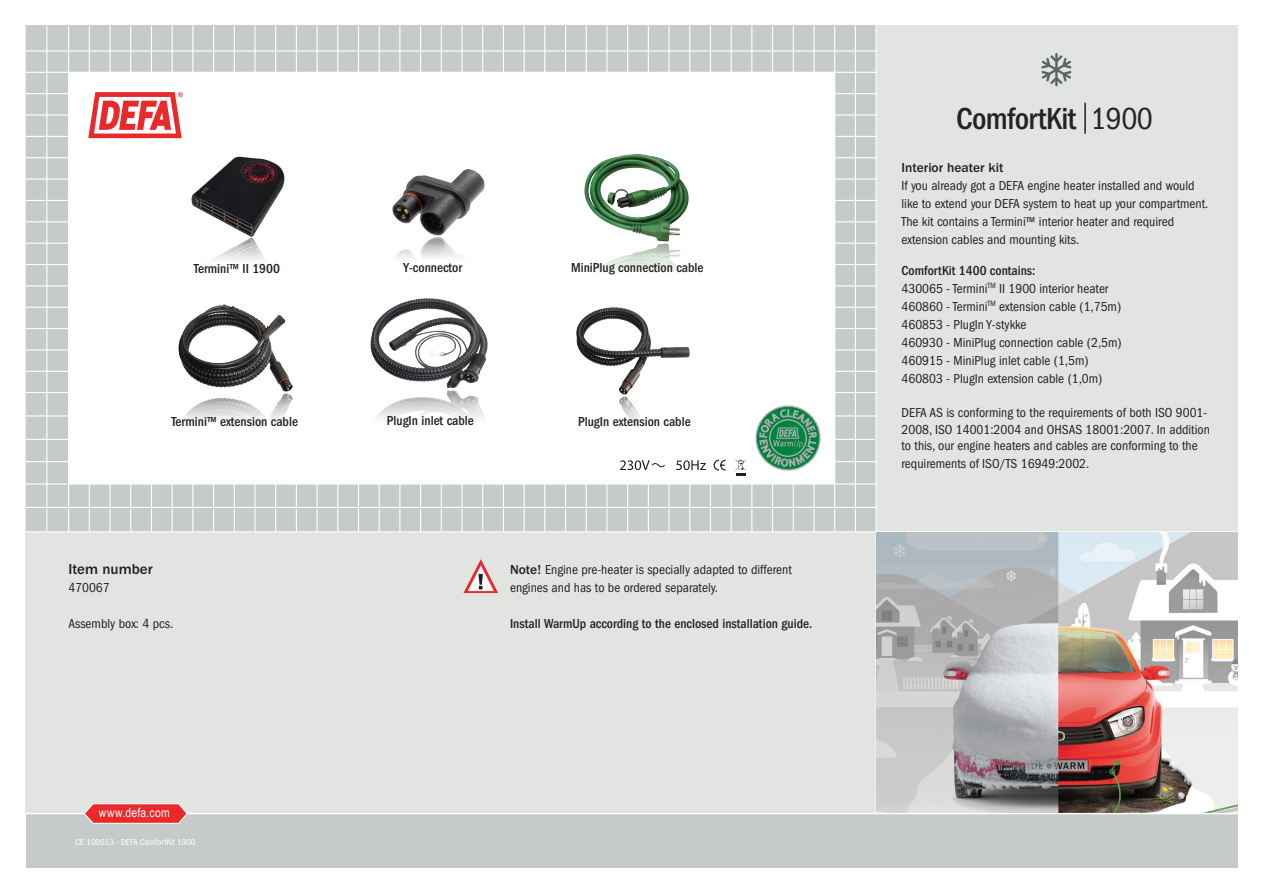
<style>
.page{position:relative;width:1263px;height:893px;background:#fff}
.page>*{position:absolute;margin:0;border:0;box-sizing:border-box;transform-origin:0 0}
.t1{font:500 condensed 31.5px "ITC Franklin Gothic Std";letter-spacing:-.02em;color:#262324}
.t2{font:500 15px "ITC Franklin Gothic Std";color:#231f20}
.t3{font:condensed 13.5px/18px "ITC Franklin Gothic Std";color:#231f20}
.t4{font:500 condensed 13.5px "ITC Franklin Gothic Std";color:#231f20}
.t5{font:500 13.5px "ITC Franklin Gothic Std";color:#231f20}
.t6{font:12.75px "Arial Narrow";letter-spacing:.025em;color:#fff}
.t7{font:condensed 9px "ITC Franklin Gothic Std";color:#fff}
.s1{font-weight:500;font-stretch:normal}
.s2{font-weight:400}
.s3{font-weight:500}
</style>
<div class="page">
<div style="left:26px;top:26px;width:850px;height:507px;background:#c7caca"></div>
<hr style="left:10px;top:157px;width:891px;height:1px;background:#fff">
<hr style="left:46px;top:26px;width:1px;height:505px;background:#fff">
<hr style="left:89px;top:26px;width:1px;height:506px;background:#fff">
<hr style="left:130px;top:26px;width:1px;height:510px;background:#fff">
<hr style="left:151px;top:26px;width:1px;height:513px;background:#fff">
<hr style="left:172px;top:26px;width:1px;height:511px;background:#fff">
<hr style="left:192px;top:26px;width:1px;height:511px;background:#fff">
<hr style="left:213px;top:26px;width:1px;height:512px;background:#fff">
<hr style="left:234px;top:26px;width:1px;height:513px;background:#fff">
<hr style="left:254px;top:26px;width:2px;height:515px;background:#fff">
<hr style="left:275px;top:26px;width:1px;height:513px;background:#fff">
<hr style="left:296px;top:26px;width:1px;height:510px;background:#fff">
<hr style="left:316px;top:26px;width:2px;height:512px;background:#fff">
<hr style="left:337px;top:26px;width:1px;height:511px;background:#fff">
<hr style="left:358px;top:26px;width:1px;height:512px;background:#fff">
<hr style="left:379px;top:26px;width:1px;height:512px;background:#fff">
<hr style="left:399px;top:26px;width:1px;height:510px;background:#fff">
<hr style="left:420px;top:26px;width:1px;height:511px;background:#fff">
<hr style="left:441px;top:26px;width:1px;height:510px;background:#fff">
<hr style="left:461px;top:26px;width:2px;height:512px;background:#fff">
<hr style="left:482px;top:26px;width:1px;height:510px;background:#fff">
<hr style="left:503px;top:26px;width:1px;height:511px;background:#fff">
<hr style="left:524px;top:26px;width:1px;height:512px;background:#fff">
<hr style="left:544px;top:26px;width:1px;height:512px;background:#fff">
<hr style="left:565px;top:26px;width:1px;height:515px;background:#fff">
<hr style="left:586px;top:26px;width:1px;height:513px;background:#fff">
<hr style="left:606px;top:26px;width:1px;height:509px;background:#fff">
<hr style="left:627px;top:26px;width:1px;height:511px;background:#fff">
<hr style="left:109px;top:26px;width:2px;height:509px;background:#fff">
<hr style="left:668px;top:26px;width:2px;height:511px;background:#fff">
<hr style="left:14px;top:93px;width:887px;height:1px;background:#fff">
<hr style="left:12px;top:114px;width:865px;height:2px;background:#fff">
<hr style="left:17px;top:179px;width:884px;height:1px;background:#fff">
<hr style="left:17px;top:200px;width:884px;height:1px;background:#fff">
<hr style="left:19px;top:221px;width:882px;height:1px;background:#fff">
<hr style="left:18px;top:243px;width:883px;height:1px;background:#fff">
<hr style="left:18px;top:264px;width:883px;height:1px;background:#fff">
<hr style="left:11px;top:285px;width:890px;height:1px;background:#fff">
<hr style="left:10px;top:307px;width:891px;height:1px;background:#fff">
<hr style="left:0;top:328px;width:901px;height:1px;background:#fff">
<hr style="left:15px;top:136px;width:886px;height:1px;background:#fff">
<hr style="left:648px;top:26px;width:1px;height:510px;background:#fff">
<hr style="left:18px;top:50px;width:883px;height:2px;background:#fff">
<hr style="left:17px;top:371px;width:884px;height:1px;background:#fff">
<hr style="left:7px;top:349px;width:894px;height:1px;background:#fff">
<hr style="left:855px;top:26px;width:1px;height:517px;background:#fff">
<hr style="left:17px;top:392px;width:861px;height:1px;background:#fff">
<hr style="left:17px;top:415px;width:861px;height:1px;background:#fff">
<hr style="left:17px;top:439px;width:858px;height:1px;background:#fff">
<hr style="left:17px;top:461px;width:860px;height:1px;background:#fff">
<hr style="left:17px;top:507px;width:861px;height:1px;background:#fff">
<hr style="left:689px;top:26px;width:1px;height:511px;background:#fff">
<hr style="left:710px;top:26px;width:1px;height:512px;background:#fff">
<hr style="left:731px;top:26px;width:1px;height:509px;background:#fff">
<hr style="left:751px;top:26px;width:1px;height:511px;background:#fff">
<hr style="left:772px;top:26px;width:1px;height:517px;background:#fff">
<hr style="left:813px;top:26px;width:1px;height:513px;background:#fff">
<hr style="left:793px;top:26px;width:1px;height:511px;background:#fff">
<div style="left:26px;top:814px;width:1211px;height:53px;background:#c7caca"></div>
<div style="left:69px;top:72px;width:766px;height:412px;background:#fff"></div>
<svg style="left:88px;top:92px;width:95px;height:46px"></svg>
<hr style="left:14px;top:72px;width:862px;height:1px;background:#fff">
<hr style="left:834px;top:26px;width:1px;height:507px;background:#fff">
<hr style="left:68px;top:26px;width:1px;height:507px;background:#fff">
<hr style="left:17px;top:483px;width:861px;height:2px;background:#fff">
<div style="left:26px;top:532px;width:850px;height:281px;background:#e2e4e2"></div>
<div style="left:876px;top:26px;width:361px;height:788px;background:#e2e4e2"></div>
<hr style="left:0;top:813px;width:1246px;height:1px;background:#fff">
<svg style="left:83px;top:803px;width:105px;height:21px;background:#e95253"></svg>
<hr style="left:875px;top:21px;width:2px;height:792px;background:#fff">
<hr style="left:17px;top:531px;width:1223px;height:1px;background:#fff">
<svg style="left:756px;top:406px;width:64px;height:64px"></svg>
<div style="left:755px;top:405px;width:65px;height:66px;border:1px solid #a8a9ad;border-radius:50%"></div>
<svg style="left:759px;top:409px;width:57px;height:58px;background:#549c77"></svg>
<svg style="left:1041px;top:53px;width:30px;height:33px"></svg>
<img style="left:877px;top:532px;width:360px;height:281px">
<img style="left:392px;top:169px;width:93px;height:89px">
<img style="left:191px;top:156px;width:94px;height:105px">
<img style="left:584px;top:154px;width:105px;height:117px">
<img style="left:178px;top:304px;width:115px;height:117px">
<img style="left:370px;top:298px;width:118px;height:121px">
<img style="left:576px;top:307px;width:114px;height:117px">
<svg style="left:676px;top:460px;width:30px;height:10px"></svg>
<svg style="left:620px;top:460px;width:45px;height:10px"></svg>
<svg style="left:713px;top:460px;width:13px;height:11px"></svg>
<svg style="left:735px;top:459px;width:11px;height:16px"></svg>
<hr style="left:1084px;top:103px;width:2px;height:31px;background:#262324">
<img style="left:463px;top:559px;width:35px;height:34px">
<p class="t4" style="left:194px;top:260px;width:88px">Termini™ II 1900</p>
<p class="t4" style="left:403px;top:259px;width:60px">Y-connector</p>
<p class="t4" style="left:571px;top:260px;width:134px">MiniPlug connection cable</p>
<p class="t4" style="left:171px;top:414px;width:128px">Termini™ extension cable</p>
<p class="t4" style="left:387px;top:413px;width:89px">PlugIn inlet cable</p>
<p class="t4" style="left:578px;top:414px;width:114px">PlugIn extension cable</p>
<p class="t2" style="left:68px;top:561px;width:86px">Item number</p>
<p class="t3" style="left:68px;top:579px;width:43px">470067</p>
<p class="t3" style="left:68px;top:615px;width:106px">Assembly box: 4 pcs.</p>
<p class="t6" style="left:99px;top:803px;width:72px">www.defa.com</p>
<p class="t7" style="left:75px;top:837px;width:122px">CE 100613 - DEFA ComfortKit 1900</p>
<p class="t3" style="left:510px;top:561px;width:283px"><span class="s1">Note!</span> Engine pre-heater is specially adapted to different engines and has to be ordered separately.</p>
<p class="t4" style="left:510px;top:616px;width:304px">Install WarmUp according to the enclosed installation guide.</p>
<h1 class="t1" style="left:956px;top:100px;width:198px">ComfortKit <span class="s2">1900</span></h1>
<p class="t5" style="left:901px;top:160px;width:103px">Interior heater kit</p>
<p class="t3" style="left:901px;top:177px;width:308px">If you already got a DEFA engine heater installed and would like to extend your DEFA system to heat up your compartment.<br>The kit contains a Termini™ interior heater and required extension cables and mounting kits.</p>
<p class="t3" style="left:901px;top:261px;width:222px"><span class="s3">ComfortKit 1400 contains:<br></span>430065 - Termini<sup>TM</sup> II 1900 interior heater 460860 - Termini<sup>TM</sup> extension cable (1,75m)<br>460853 - PlugIn Y-stykke<br>460930 - MiniPlug connection cable (2,5m)<br>460915 - MiniPlug inlet cable (1,5m)<br>460803 - PlugIn extension cable (1,0m)</p>
<p class="t3" style="left:901px;top:405px;width:310px;line-height:16.5px">DEFA AS is conforming to the requirements of both ISO 9001-<br>2008, ISO 14001:2004 and OHSAS 18001:2007. In addition to this, our engine heaters and cables are conforming to the</p>
<p class="t3" style="left:901px;top:455px;width:189px">requirements of ISO/TS 16949:2002.</p>
</div>
